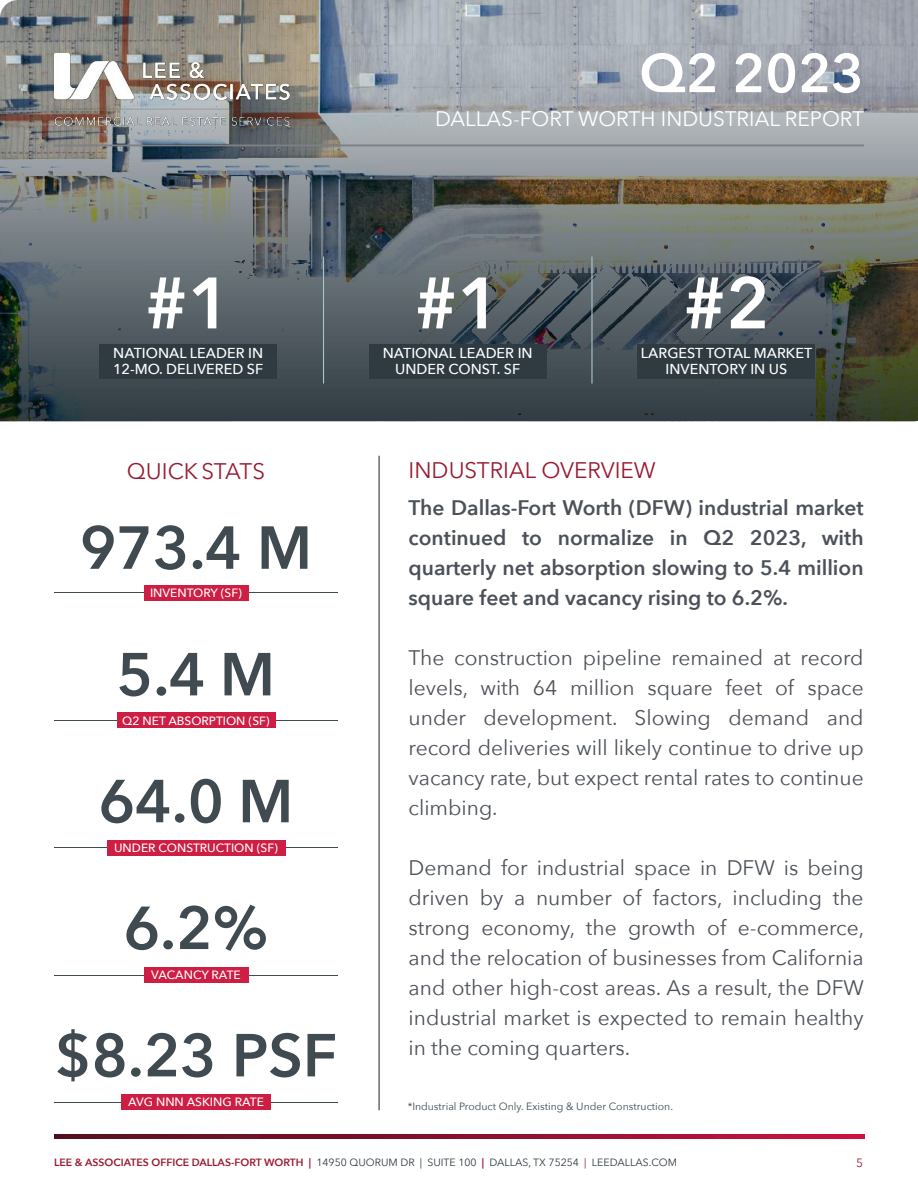
<style>
.page{position:relative;width:918px;height:1188px;background:#fff}
.page>*{position:absolute;margin:0;border:0;box-sizing:border-box;transform-origin:0 0}
.t1{font:600 71.85px "Avenir Next";color:#fff}
.t2{font:600 60px "Avenir Next";color:#3f4a51}
.t3{font:600 54px "Avenir Next";color:#fff}
.t4{font:22.5px "Avenir Next";color:#981a31}
.t5{font:21px/30px "Avenir Next";color:#4c5159;text-align:justify}
.t6{font:600 21px/30px "Avenir Next";color:#4c5159;text-align:justify}
.t7{font:21px "Avenir Next";color:#fff}
.t8{font:500 14.4px/15.8px "Avenir Next";color:#fff;text-align:center}
.t9{font:500 12px "Avenir Next";color:#fff}
.t10{font:12px "Avenir Next";color:#981a31}
.t11{font:10.5px "Avenir Next";color:#2f3b41}
.t12{font:10.5px "Avenir Next";color:#3e4950}
.s1{font-weight:600;color:#981a31}
.s2{color:#981a31}
</style>
<div class="page">
<svg style="left:54px;top:1134px;width:811px;height:4px;background:#8b112d"></svg>
<hr style="left:54px;top:592px;width:284px;height:1px;background:#3f4a51">
<div style="left:144px;top:585px;width:105px;height:16px;background:#ce1e43"></div>
<hr style="left:54px;top:720px;width:284px;height:1px;background:#3f4a51">
<div style="left:117px;top:713px;width:159px;height:15px;background:#ce1e43"></div>
<hr style="left:54px;top:847px;width:284px;height:1px;background:#3f4a51">
<div style="left:107px;top:840px;width:178px;height:16px;background:#ce1e43"></div>
<hr style="left:54px;top:975px;width:284px;height:1px;background:#3f4a51">
<div style="left:144px;top:967px;width:105px;height:16px;background:#ce1e43"></div>
<hr style="left:54px;top:1102px;width:284px;height:1px;background:#3f4a51">
<div style="left:121px;top:1094px;width:150px;height:16px;background:#ce1e43"></div>
<img style="left:0;top:0;width:918px;height:421px">
<hr style="left:379px;top:456px;width:1px;height:654px;background:#2f3b41">
<img style="left:54px;top:54px;width:236px;height:71px">
<hr style="left:54px;top:145px;width:810px;height:1px;background:#7e8183">
<div style="left:100px;top:344px;width:177px;height:35px;background:#2f3b41"></div>
<div style="left:369px;top:344px;width:177px;height:35px;background:#2f3b41"></div>
<div style="left:638px;top:344px;width:177px;height:35px;background:#2f3b41"></div>
<hr style="left:323px;top:256px;width:1px;height:128px;background:#a8c4cc">
<hr style="left:591px;top:256px;width:2px;height:128px;background:#a8c4cc">
<h3 class="t3" style="left:640px;top:27px;width:226px">Q2 2023</h3>
<p class="t7" style="left:435px;top:101px;width:431px">DALLAS-FORT WORTH INDUSTRIAL REPORT</p>
<h1 class="t1" style="left:145px;top:242px;width:88px">#1</h1>
<h1 class="t1" style="left:415px;top:242px;width:88px">#1</h1>
<h1 class="t1" style="left:683px;top:242px;width:88px">#2</h1>
<p class="t8" style="left:113px;top:345px;width:152px;text-align:left">NATIONAL LEADER IN<br>12-MO. DELIVERED SF</p>
<p class="t8" style="left:383px;top:345px;width:151px">NATIONAL LEADER IN<br>UNDER CONST. SF</p>
<p class="t8" style="left:641px;top:345px;width:173px">LARGEST TOTAL MARKET<br>INVENTORY IN US</p>
<p class="t4" style="left:127px;top:452px;width:140px">QUICKSTATS</p>
<h2 class="t2" style="left:80px;top:496px;width:234px">973.4 M</h2>
<p class="t9" style="left:150px;top:583px;width:94px">INVENTORY (SF)</p>
<h2 class="t2" style="left:117px;top:623px;width:160px">5.4 M</h2>
<p class="t9" style="left:122px;top:710px;width:149px">Q2 NET ABSORPTION (SF)</p>
<h2 class="t2" style="left:99px;top:750px;width:196px">64.0 M</h2>
<p class="t9" style="left:114px;top:837px;width:165px">UNDER CONSTRUCTION (SF)</p>
<h2 class="t2" style="left:124px;top:877px;width:146px">6.2%</h2>
<p class="t9" style="left:151px;top:965px;width:91px">VACANCY RATE</p>
<h2 class="t2" style="left:55px;top:1004px;width:284px">$8.23 PSF</h2>
<p class="t9" style="left:128px;top:1092px;width:137px">AVG NNN ASKING RATE</p>
<p class="t4" style="left:409px;top:451px;width:249px">INDUSTRIAL OVERVIEW</p>
<p class="t6" style="left:409px;top:492px;width:457px">The Dallas-Fort Worth (DFW) industrial market continued to normalize in Q2 2023, with quarterly net absorption slowing to 5.4 million square feet and vacancy rising to 6.2%.</p>
<p class="t5" style="left:409px;top:642px;width:457px">The construction pipeline remained at record levels, with 64 million square feet of space under development. Slowing demand and record deliveries will likely continue to drive up vacancy rate, but expect rental rates to continue climbing.</p>
<p class="t5" style="left:409px;top:852px;width:457px">Demand for industrial space in DFW is being driven by a number of factors, including the strong economy, the growth of e-commerce, and the relocation of businesses from California and other high-cost areas. As a result, the DFW industrial market is expected to remain healthy in the coming quarters.</p>
<p class="t12" style="left:408px;top:1097px;width:267px">*Industrial Product Only. Existing &amp; Under Construction.</p>
<p class="t11" style="left:54px;top:1153px;width:625px"><span class="s1">LEE &amp; ASSOCIATES OFFICE DALLAS-FORT WORTH |</span> 14950 QUORUM DR | SUITE 100 <span class="s1">|</span> DALLAS, TX 75254 <span class="s2">|</span> LEEDALLAS.COM</p>
<p class="t10" style="left:856px;top:1153px;width:8px">5</p>
</div>
